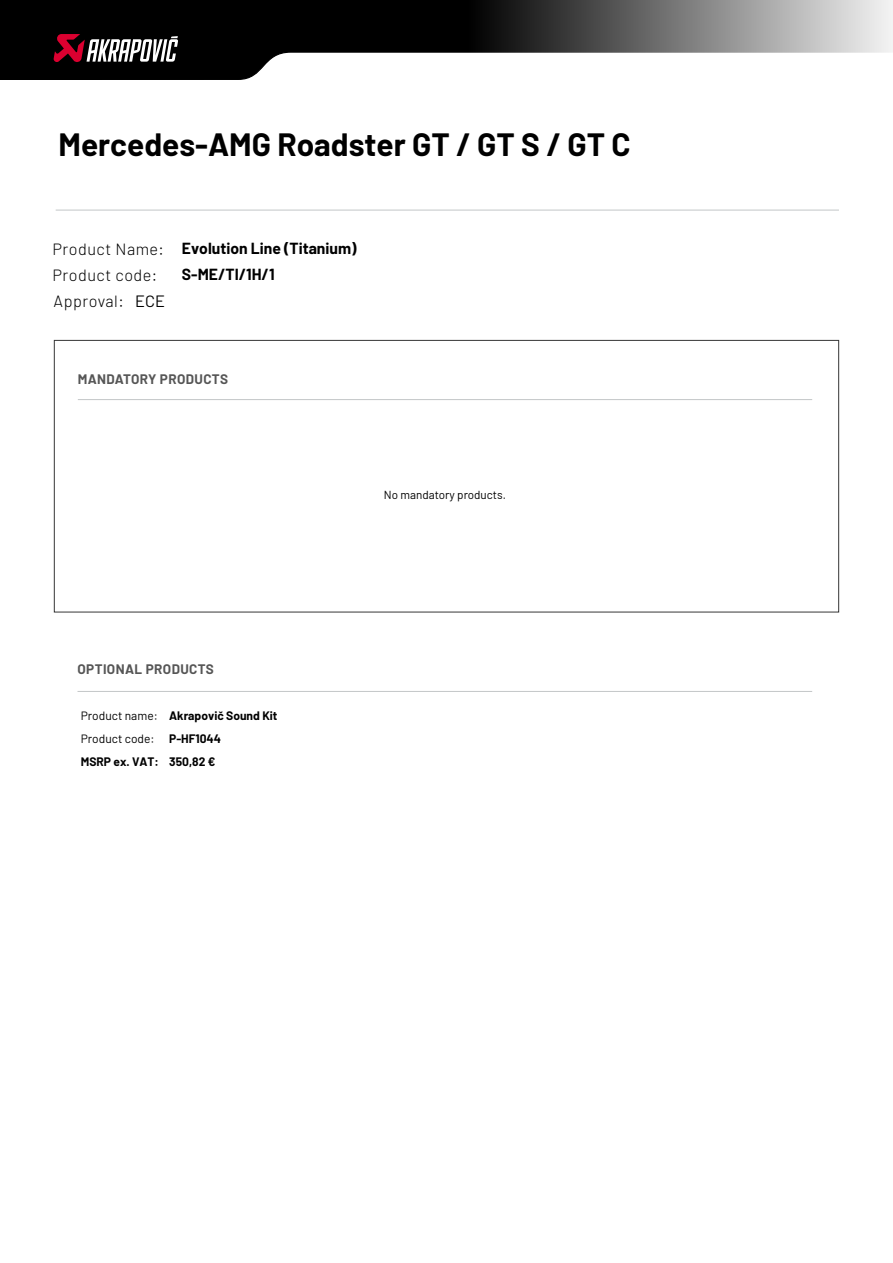
<style>
.page{position:relative;width:893px;height:1263px;background:#fff}
.page>*{position:absolute;margin:0;border:0;box-sizing:border-box;transform-origin:0 0}
.t1{font:700 31.5px "Barlow";color:#000}
.t2{font:16.35px "Barlow";color:#000}
.t3{font:300 16.2px "Barlow";letter-spacing:.03em;color:#000}
.t4{font:700 15.75px/26.2px "Barlow";color:#000}
.t5{font:700 13.5px "Barlow";letter-spacing:.03em;color:#565656}
.t6{font:700 12px/23px "Barlow";color:#000}
.t7{font:12px/23px "Barlow";color:#000}
.t8{font:11.7px "Barlow";color:#000}
</style>
<div class="page">
<svg style="left:0;top:0;width:893px;height:80px"></svg>
<svg style="left:53px;top:34px;width:125px;height:29px"></svg>
<hr style="left:78px;top:399px;width:734px;height:1px;background:#c3c6c7">
<hr style="left:78px;top:691px;width:734px;height:1px;background:#c3c6c7">
<hr style="left:56px;top:210px;width:783px;height:1px;background:#c3c6c7">
<h1 class="t1" style="left:58px;top:125px;width:574px">Mercedes-AMG Roadster GT / GT S / GT C</h1>
<h3 class="t3" style="left:53px;top:237px;width:113px">Product Name:</h3>
<h3 class="t3" style="left:53px;top:263px;width:106px">Product code:</h3>
<h3 class="t3" style="left:54px;top:289px;width:72px">Approval:</h3>
<h2 class="t2" style="left:135px;top:290px;width:31px">ECE</h2>
<h3 class="t4" style="left:182px;top:234px;width:176px">Evolution Line (Titanium)<br>S-ME/TI/1H/1</h3>
<p class="t5" style="left:78px;top:369px;width:152px">MANDATORY PRODUCTS</p>
<p class="t5" style="left:77px;top:659px;width:138px">OPTIONAL PRODUCTS</p>
<p class="t7" style="left:81px;top:703px;width:78px">Product name:<br>Product code:</p>
<p class="t6" style="left:81px;top:749px;width:80px">MSRP ex. VAT:</p>
<p class="t6" style="left:169px;top:703px;width:110px">Akrapovič Sound Kit<br>P-HF1044<br>350,82 €</p>
<p class="t8" style="left:384px;top:487px;width:124px">No mandatory products.</p>
</div>
